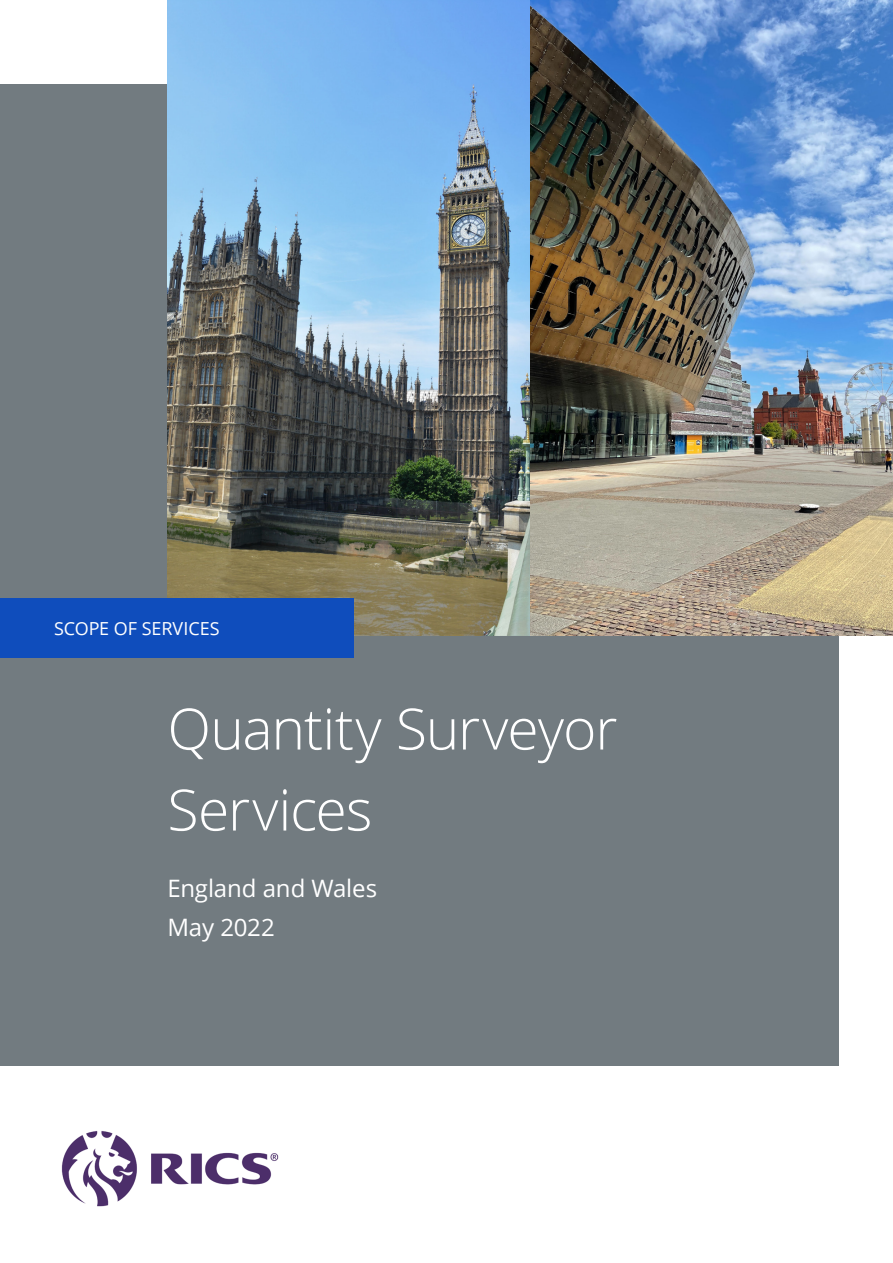
<style>
.page{position:relative;width:893px;height:1263px;background:#fff}
.page>*{position:absolute;margin:0;border:0;box-sizing:border-box;transform-origin:0 0}
.Cover_heading{font:300 57px/81px "Open Sans";letter-spacing:-.02em;color:#fff}
.t1{font:24px "Open Sans";letter-spacing:-.005em;color:#fff}
.t2{font:18px "Open Sans";color:#fff}
</style>
<div class="page">
<div style="left:0;top:84px;width:839px;height:981px;background:#727b80"></div>
<img style="left:61px;top:1131px;width:218px;height:76px">
<img style="left:167px;top:0;width:726px;height:636px">
<div style="left:0;top:598px;width:353px;height:60px;background:#0f4dbc"></div>
<p class="t2" style="left:54px;top:616px;width:167px">SCOPE OF SERVICES</p>
<p class="Cover_heading" style="left:167px;top:687px;width:452px">Quantity Surveyor<br>Services</p>
<p class="t1" style="left:167px;top:871px;width:211px">England and Wales</p>
<p class="t1" style="left:167px;top:911px;width:109px">May 2022</p>
</div>
